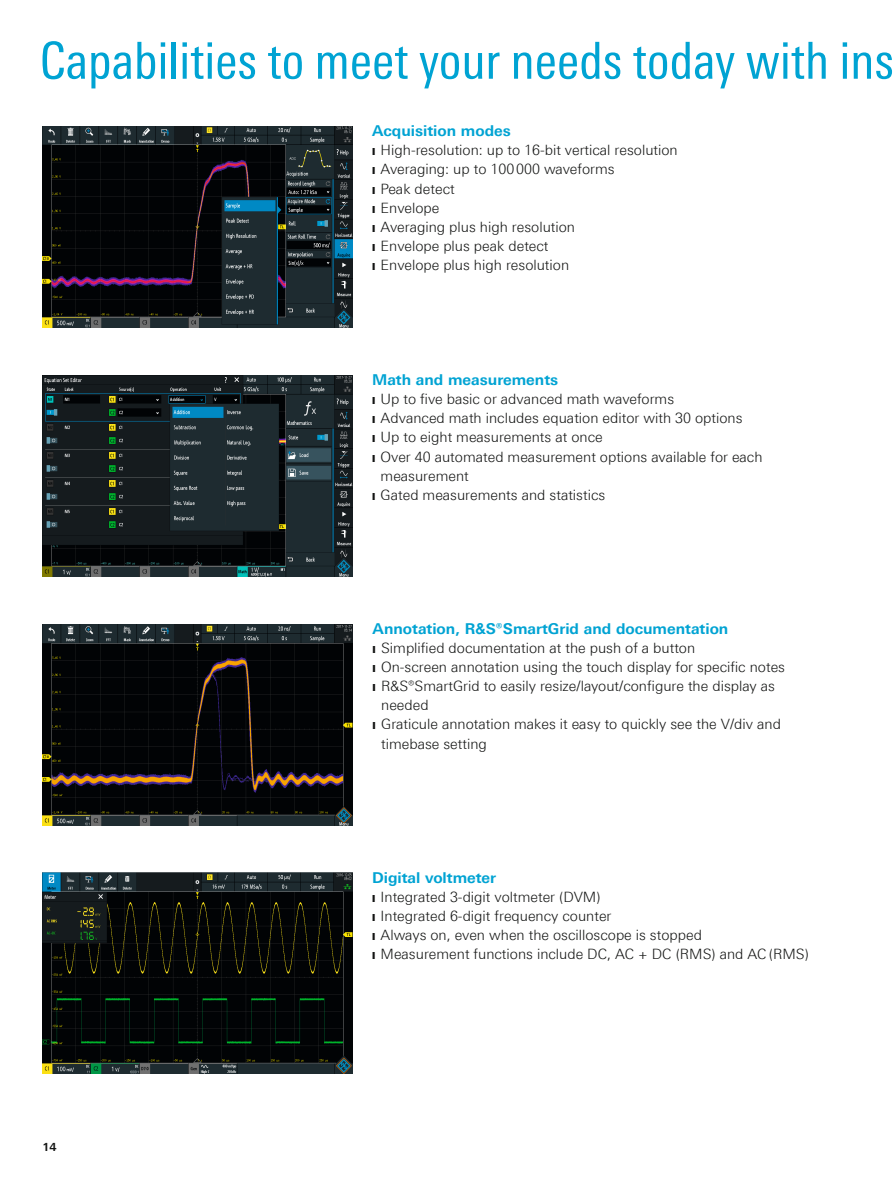
<style>
.page{position:relative;width:893px;height:1191px;background:#fff}
.page>*{position:absolute;margin:0;border:0;box-sizing:border-box;transform-origin:0 0}
.t1{font:51px "Linotype Univers 420 Cn";color:#00a3d3}
.t2{font:700 15px "Linotype Univers 630";color:#00a3d3}
.t3{font:300 14.25px/19.2px "Linotype Univers 330";color:#131413}
.t4{font:700 11.25px "Linotype Univers 630";color:#131413}
</style>
<div class="page">
<img style="left:43px;top:375px;width:310px;height:201px">
<img style="left:43px;top:126px;width:310px;height:201px">
<img style="left:43px;top:625px;width:310px;height:200px">
<img style="left:43px;top:873px;width:310px;height:201px">
<h1 class="t1" style="left:40px;top:31px;width:856px">Capabilities to meet your needs today with ins</h1>
<p class="t2" style="left:372px;top:122px;width:140px">Acquisition modes</p>
<p class="t3" style="left:372px;top:140px;width:307px">❙ High-resolution: up to 16-bit vertical resolution ❙ Averaging: up to 100000 waveforms<br>❙ Peak detect<br>❙ Envelope<br>❙ Averaging plus high resolution<br>❙ Envelope plus peak detect<br>❙ Envelope plus high resolution</p>
<p class="t2" style="left:372px;top:370px;width:188px">Math and measurements</p>
<p class="t3" style="left:372px;top:389px;width:304px">❙ Up to five basic or advanced math waveforms</p>
<p class="t3" style="left:372px;top:408px;width:372px">❙ Advanced math includes equation editor with 30 options</p>
<p class="t3" style="left:372px;top:427px;width:232px">❙ Up to eight measurements at once</p>
<p class="t3" style="left:372px;top:447px;width:392px">❙ Over 40 automated measurement options available for each</p>
<p class="t3" style="left:381px;top:466px;width:90px">measurement</p>
<p class="t3" style="left:372px;top:485px;width:235px">❙ Gated measurements and statistics</p>
<p class="t2" style="left:373px;top:619px;width:357px">Annotation, R&amp;S®SmartGrid and documentation</p>
<p class="t3" style="left:373px;top:638px;width:324px">❙ Simplified documentation at the push of a button</p>
<p class="t3" style="left:373px;top:657px;width:414px">❙ On-screen annotation using the touch display for specific notes</p>
<p class="t3" style="left:373px;top:676px;width:404px">❙ R&amp;S®SmartGrid to easily resize/layout/configure the display as</p>
<p class="t3" style="left:381px;top:695px;width:49px">needed</p>
<p class="t3" style="left:373px;top:714px;width:410px">❙ Graticule annotation makes it easy to quickly see the V/div and</p>
<p class="t3" style="left:381px;top:734px;width:107px">timebase setting</p>
<p class="t4" style="left:43px;top:1139px;width:16px">14</p>
<p class="t2" style="left:372px;top:868px;width:126px">Digital voltmeter</p>
<p class="t3" style="left:372px;top:887px;width:438px">❙ Integrated 3-digit voltmeter (DVM)<br>❙ Integrated 6-digit frequency counter<br>❙ Always on, even when the oscilloscope is stopped<br>❙ Measurement functions include DC, AC + DC (RMS) and AC (RMS)</p>
</div>
